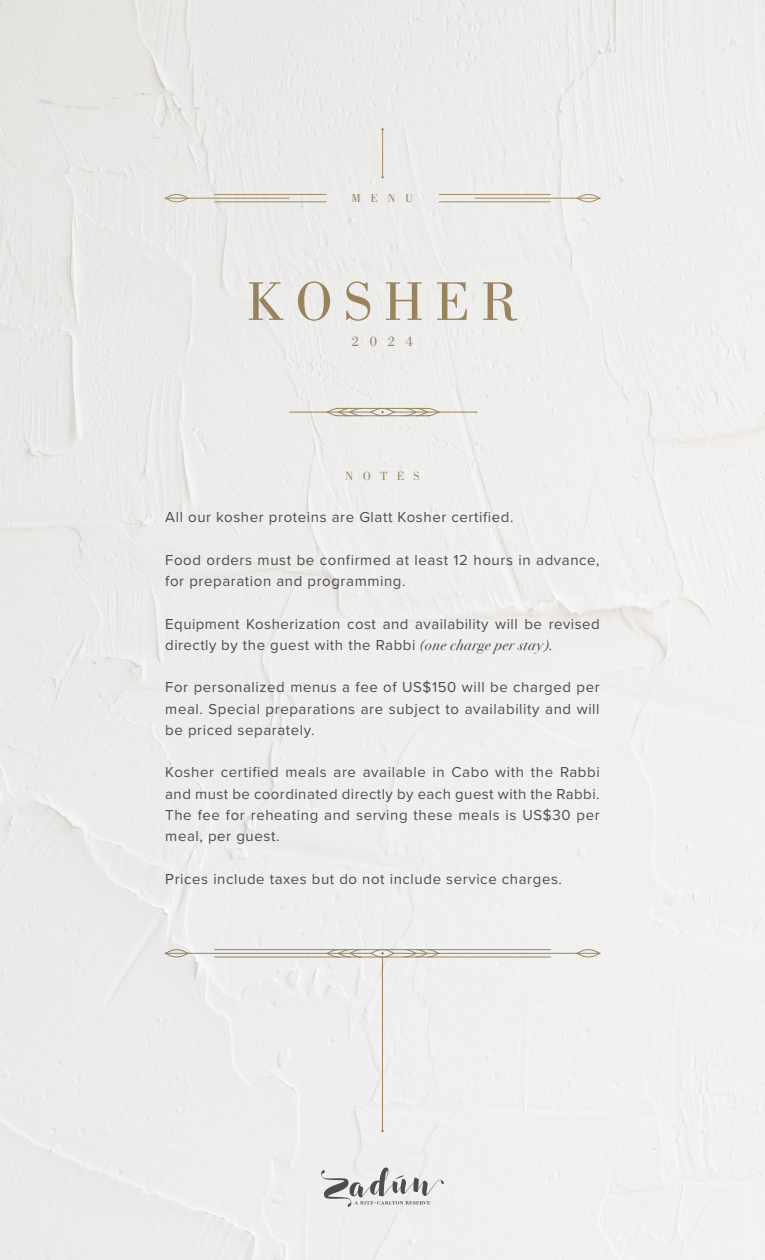
<style>
.page{position:relative;width:765px;height:1260px;background:#ededed}
.page>*{position:absolute;margin:0;border:0;box-sizing:border-box;transform-origin:0 0}
.t1{font:56.25px "Bodoni Std";letter-spacing:.2em;color:#a58e66}
.t2{font:15px/21.2px "Proxima Nova";letter-spacing:.04em;color:#515457}
.t3{font:14.38px "Bodoni Std";color:#a58e66}
.t4{font:12.25px "Bodoni Std";letter-spacing:.77em;color:#a58e66}
.s1{font-family:"Bodoni Svty Two ITCTT";font-style:italic}
</style>
<div class="page">
<svg style="left:321px;top:1167px;width:123px;height:40px"></svg>
<hr style="left:338px;top:415px;width:91px;height:1px;background:#a58e66">
<hr style="left:338px;top:408px;width:91px;height:1px;background:#a58e66">
<hr style="left:289px;top:412px;width:83px;height:1px;background:#a58e66">
<hr style="left:393px;top:412px;width:85px;height:1px;background:#a58e66">
<svg style="left:369px;top:407px;width:27px;height:10px"></svg>
<svg style="left:404px;top:408px;width:36px;height:8px"></svg>
<svg style="left:326px;top:408px;width:36px;height:8px"></svg>
<hr style="left:382px;top:130px;width:1px;height:46px;background:#a58e66">
<hr style="left:214px;top:202px;width:113px;height:1px;background:#a58e66">
<hr style="left:214px;top:194px;width:113px;height:1px;background:#a58e66">
<hr style="left:165px;top:198px;width:124px;height:1px;background:#a58e66">
<hr style="left:475px;top:198px;width:125px;height:1px;background:#a58e66">
<svg style="left:164px;top:193px;width:26px;height:10px"></svg>
<svg style="left:575px;top:193px;width:27px;height:10px"></svg>
<hr style="left:439px;top:194px;width:112px;height:1px;background:#a58e66">
<hr style="left:439px;top:202px;width:112px;height:1px;background:#a58e66">
<hr style="left:382px;top:957px;width:1px;height:173px;background:#a58e66">
<hr style="left:214px;top:957px;width:337px;height:1px;background:#a58e66">
<hr style="left:214px;top:949px;width:337px;height:1px;background:#a58e66">
<hr style="left:165px;top:953px;width:207px;height:1px;background:#a58e66">
<hr style="left:393px;top:953px;width:207px;height:1px;background:#a58e66">
<svg style="left:164px;top:948px;width:26px;height:10px"></svg>
<svg style="left:575px;top:948px;width:26px;height:10px"></svg>
<svg style="left:369px;top:948px;width:27px;height:10px"></svg>
<svg style="left:404px;top:949px;width:36px;height:9px"></svg>
<svg style="left:326px;top:949px;width:36px;height:9px"></svg>
<svg style="left:381px;top:1129px;width:3px;height:4px"></svg>
<p class="t4" style="left:352px;top:192px;width:63px">MENU</p>
<h1 class="t1" style="left:247px;top:270px;width:273px">KOSHER</h1>
<p class="t3" style="left:352px;top:333px;width:63px">2024</p>
<p class="t4" style="left:345px;top:469px;width:76px">NOTES</p>
<p class="t2" style="left:165px;top:506px;width:350px">All our kosher proteins are Glatt Kosher certified.</p>
<p class="t2" style="left:165px;top:549px;width:436px">Food orders must be confirmed at least 12 hours in advance, for preparation and programming.</p>
<p class="t2" style="left:165px;top:612px;width:436px">Equipment Kosherization cost and availability will be revised directly by the guest with the Rabbi <span class="s1">(one charge per stay).</span></p>
<p class="t2" style="left:165px;top:676px;width:436px;text-align:justify">For personalized menus a fee of US$150 will be charged per meal. Special preparations are subject to availability and will be priced separately.</p>
<p class="t2" style="left:165px;top:761px;width:436px;text-align:justify">Kosher certified meals are available in Cabo with the Rabbi and must be coordinated directly by each guest with the Rabbi.<br>The fee for reheating and serving these meals is US$30 per meal, per guest.</p>
<p class="t2" style="left:165px;top:867px;width:398px">Prices include taxes but do not include service charges.</p>
</div>
